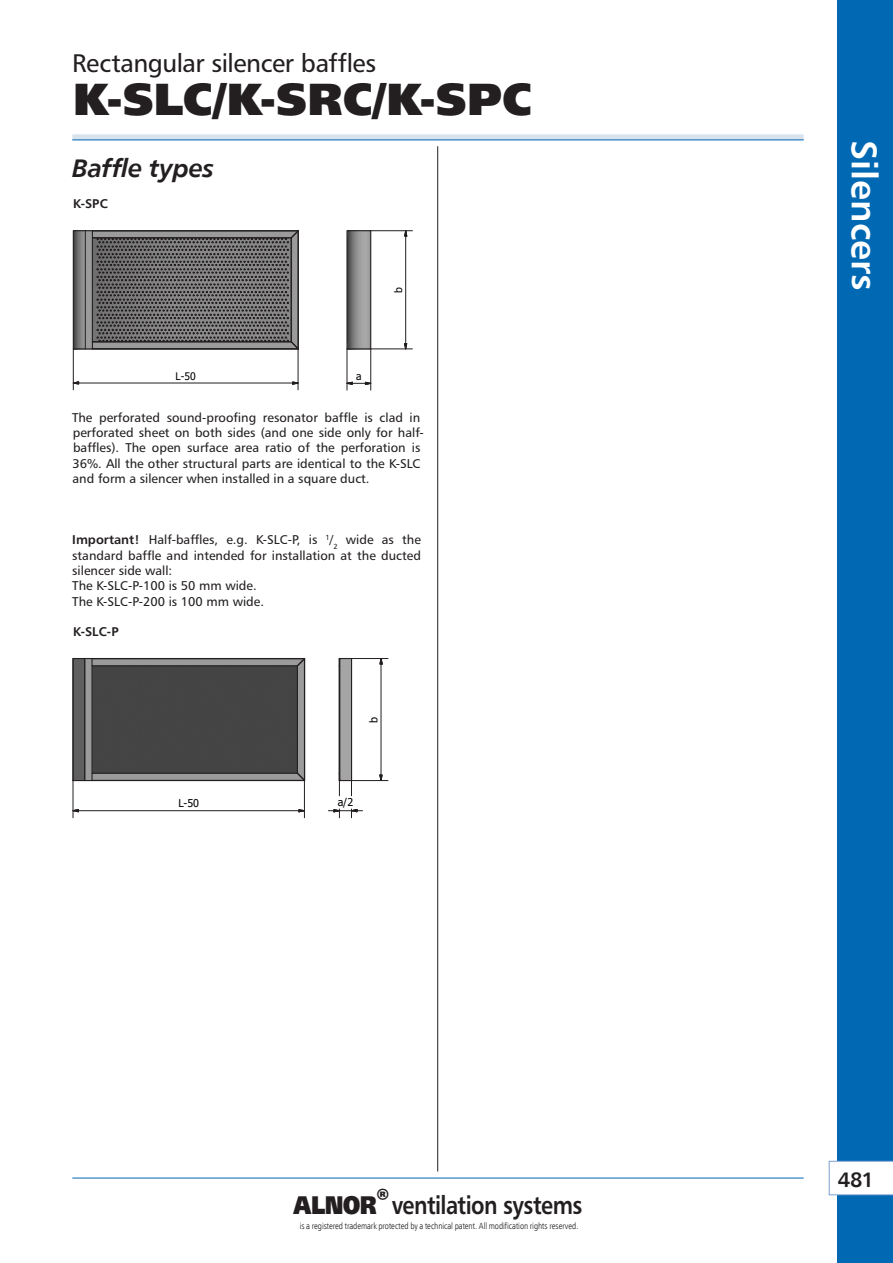
<style>
.page{position:relative;width:893px;height:1263px;background:#fff}
.page>*{position:absolute;margin:0;border:0;box-sizing:border-box;transform-origin:0 0}
.dzial_-_symbol_p{font:900 45px "Humanist 777 TL";color:#231f20}
.t1{font:36px "Humanist 777 TL Bold B";color:#fff}
.dzial{font:25.5px "Humanist 777 TL";letter-spacing:-.02em;color:#231f20}
.t2{font:700 25.5px "Humanist 777 TL";letter-spacing:-.025em;color:#231f20;scale:.85 1}
.Nagłówki_-_bold_ital{font:25.5px "Humanist 777 TL Bold Italic B";letter-spacing:-.02em;color:#231f20}
.t3{font:21px "Humanist 777 TL Bold B";color:#231f20}
.t4{font:12.75px/15.3px "Humanist 777 TL";color:#231f20}
.tekst_8_5pt__przykl{font:12.75px "Humanist 777 TL Bold B";letter-spacing:.01em;color:#231f20}
.t5{font:10.8px/22.2px "Tahoma";color:#000;text-align:right}
.t6{font:10.65px "Tahoma";color:#000}
.t7{font:10.35px "Tahoma";color:#000}
.t8{font:9.15px "Tahoma";color:#000}
.t9{font:9px "Humnst 777 Lt Cn EU Normal";letter-spacing:-.005em;color:#231f20}
.t10{font:6.15px "Tahoma";letter-spacing:-.01em;color:#000}
.s1{font-weight:700}
.s2{font-weight:900}
</style>
<div class="page">
<div style="left:838px;top:0;width:55px;height:1263px;background:#0168b3"></div>
<div style="left:72px;top:134px;width:732px;height:6px;background:#d9e3ed"></div>
<hr style="left:72px;top:140px;width:732px;height:1px;background:#0168b3">
<hr style="left:72px;top:1178px;width:732px;height:1px;background:#0168b3">
<hr style="left:437px;top:146px;width:1px;height:1025px;background:#231f20">
<svg style="left:829px;top:1161px;width:64px;height:34px;background:#f7f9fc"></svg>
<svg style="left:72px;top:230px;width:341px;height:161px"></svg>
<svg style="left:72px;top:381px;width:7px;height:4px"></svg>
<svg style="left:292px;top:381px;width:9px;height:4px"></svg>
<hr style="left:79px;top:383px;width:214px;height:1px;background:#231f20">
<hr style="left:73px;top:349px;width:1px;height:41px;background:#231f20">
<hr style="left:298px;top:349px;width:1px;height:41px;background:#231f20">
<svg style="left:344px;top:382px;width:29px;height:3px"></svg>
<hr style="left:370px;top:349px;width:1px;height:41px;background:#231f20">
<hr style="left:347px;top:349px;width:1px;height:41px;background:#231f20">
<svg style="left:404px;top:231px;width:3px;height:6px"></svg>
<svg style="left:404px;top:338px;width:3px;height:14px"></svg>
<hr style="left:405px;top:236px;width:1px;height:107px;background:#231f20">
<hr style="left:371px;top:230px;width:41px;height:1px;background:#231f20">
<hr style="left:371px;top:349px;width:41px;height:1px;background:#231f20">
<svg style="left:72px;top:658px;width:317px;height:161px"></svg>
<svg style="left:72px;top:809px;width:7px;height:3px"></svg>
<svg style="left:298px;top:809px;width:9px;height:3px"></svg>
<hr style="left:79px;top:810px;width:220px;height:1px;background:#231f20">
<hr style="left:73px;top:780px;width:1px;height:38px;background:#231f20">
<hr style="left:304px;top:780px;width:1px;height:38px;background:#231f20">
<svg style="left:338px;top:658px;width:14px;height:138px;background:#969595"></svg>
<svg style="left:328px;top:809px;width:35px;height:9px"></svg>
<svg style="left:379px;top:659px;width:4px;height:6px"></svg>
<svg style="left:379px;top:769px;width:4px;height:14px"></svg>
<hr style="left:381px;top:664px;width:1px;height:111px;background:#231f20">
<hr style="left:351px;top:780px;width:37px;height:1px;background:#231f20">
<hr style="left:351px;top:658px;width:37px;height:1px;background:#231f20">
<p class="dzial" style="left:72px;top:47px;width:306px">Rectangular silencer baffles</p>
<p class="dzial_-_symbol_p" style="left:73px;top:68px;width:460px">K-SLC/K-SRC/K-SPC</p>
<p class="t7" style="left:393px;top:111px;width:7px;rotate:-90deg">b</p>
<p class="Nagłówki_-_bold_ital" style="left:72px;top:151px;width:143px">Baffle types</p>
<p class="tekst_8_5pt__przykl" style="left:73px;top:195px;width:36px">K-SPC</p>
<p class="t7" style="left:176px;top:369px;width:22px">L-50</p>
<p class="t7" style="left:356px;top:369px;width:7px">a</p>
<p class="t7" style="left:392px;top:293px;width:7px;rotate:-90deg">b</p>
<p class="t4" style="left:72px;top:409px;width:353px">The perforated sound-proofing resonator baffle is clad in perforated sheet on both sides (and one side only for half&shy;baffles). The open surface area ratio of the perforation is 36%. All the other structural parts are identical to the K-SLC and form a silencer when installed in a square duct.</p>
<p class="t4" style="left:72px;top:532px;width:350px;text-align:justify"><span class="s1">Important!</span> Half-baffles, e.g. K-SLC-P, is <sup>1</sup>/<sub>2</sub> wide as the standard baffle and intended for installation at the ducted silencer side wall:</p>
<p class="t4" style="left:72px;top:578px;width:186px">The K-SLC-P-100 is 50 mm wide.</p>
<p class="t4" style="left:72px;top:593px;width:193px">The K-SLC-P-200 is 100 mm wide.</p>
<p class="tekst_8_5pt__przykl" style="left:73px;top:623px;width:47px">K-SLC-P</p>
<p class="t6" style="left:366px;top:722px;width:7px;rotate:-90deg">b</p>
<p class="t5" style="left:178px;top:793px;width:22px">L-50</p>
<p class="t5" style="left:338px;top:791px;width:17px">a/2</p>
<h3 class="t2" style="left:294px;top:1189px;width:341px"><span class="s2">ALNOR</span><sup>®</sup>ventilation systems</h3>
<p class="t9" style="left:300px;top:1221px;width:280px">is a registered trademark protected by a technical patent. All modification rights reserved.</p>
<p class="t10" style="left:364px;top:1192px;width:16px">Skala</p>
<p class="t5" style="left:365px;top:1195px;width:29px">0,11 :<br>A3</p>
<p class="t8" style="left:333px;top:1221px;width:15px">Nie</p>
<h2 class="t1" style="left:888px;top:140px;width:152px;rotate:90deg">Silencers</h2>
<h3 class="t3" style="left:838px;top:1166px;width:38px">481</h3>
</div>
